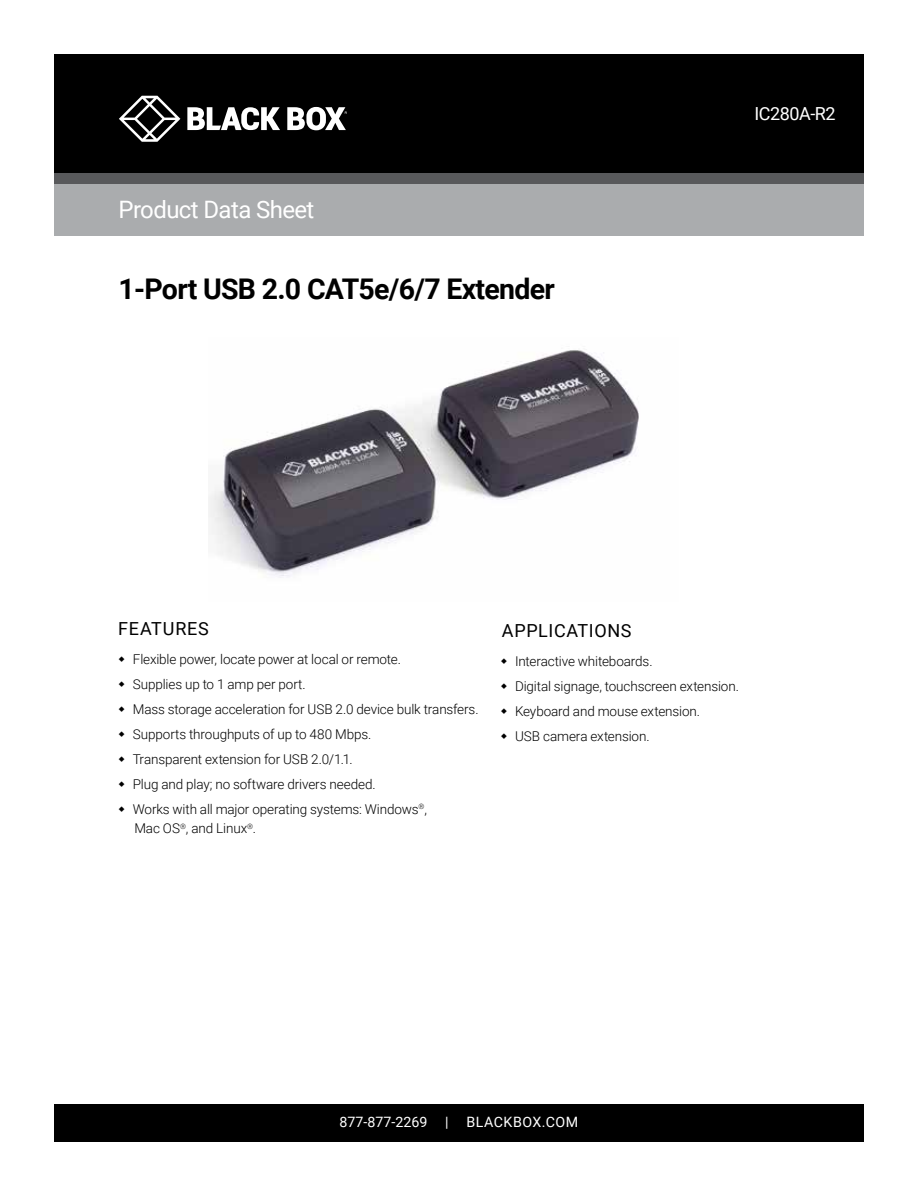
<style>
.page{position:relative;width:918px;height:1188px;background:#fff}
.page>*{position:absolute;margin:0;border:0;box-sizing:border-box;transform-origin:0 0}
.t1{font:700 28.5px "Roboto";letter-spacing:-.025em;color:#000}
.t2{font:24px "Roboto";letter-spacing:-.025em;color:#fff}
.t3{font:18px "Roboto";letter-spacing:.035em;color:#000}
.t4{font:18px "Roboto";letter-spacing:-.025em;color:#fff}
.t5{font:14.25px "Roboto";color:#fff}
.t6{font:14.25px "Roboto";letter-spacing:.025em;color:#fff}
.t7{font:300 13.5px/24.9px "Roboto";letter-spacing:-.01em;color:#000}
</style>
<div class="page">
<div style="left:54px;top:54px;width:810px;height:122px;background:#000"></div>
<div style="left:54px;top:173px;width:810px;height:62px;background:#58595b"></div>
<div style="left:54px;top:1104px;width:810px;height:37px;background:#000"></div>
<div style="left:54px;top:184px;width:810px;height:52px;background:#aaacae"></div>
<img style="left:208px;top:350px;width:431px;height:228px">
<svg style="left:119px;top:96px;width:61px;height:46px"></svg>
<svg style="left:187px;top:107px;width:93px;height:23px"></svg>
<svg style="left:287px;top:107px;width:60px;height:23px"></svg>
<h2 class="t2" style="left:118px;top:192px;width:198px">Product Data Sheet</h2>
<h1 class="t1" style="left:118px;top:269px;width:438px">1-Port USB 2.0 CAT5e/6/7 Extender</h1>
<h3 class="t4" style="left:754px;top:101px;width:83px">IC280A-R2</h3>
<h3 class="t3" style="left:118px;top:616px;width:92px">FEATURES</h3>
<p class="t7" style="left:133px;top:647px;width:347px">Flexible power, locate power at local or remote.<br>Supplies up to 1 amp per port.<br>Mass storage acceleration for USB 2.0 device bulk transfers.<br>Supports throughputs of up to 480 Mbps.<br>Transparent extension for USB 2.0/1.1.<br>Plug and play; no software drivers needed.<br>Works with all major operating systems: Windows<sup>®</sup>,</p>
<p class="t7" style="left:134px;top:815px;width:123px">Mac OS<sup>®</sup>, and Linux<sup>®</sup>.</p>
<h3 class="t3" style="left:502px;top:618px;width:131px">APPLICATIONS</h3>
<p class="t7" style="left:515px;top:649px;width:226px">Interactive whiteboards.<br>Digital signage, touchscreen extension.<br>Keyboard and mouse extension.<br>USB camera extension.</p>
<p class="t5" style="left:340px;top:1112px;width:111px">877-877-2269 |</p>
<p class="t6" style="left:466px;top:1112px;width:113px">BLACKBOX.COM</p>
</div>
